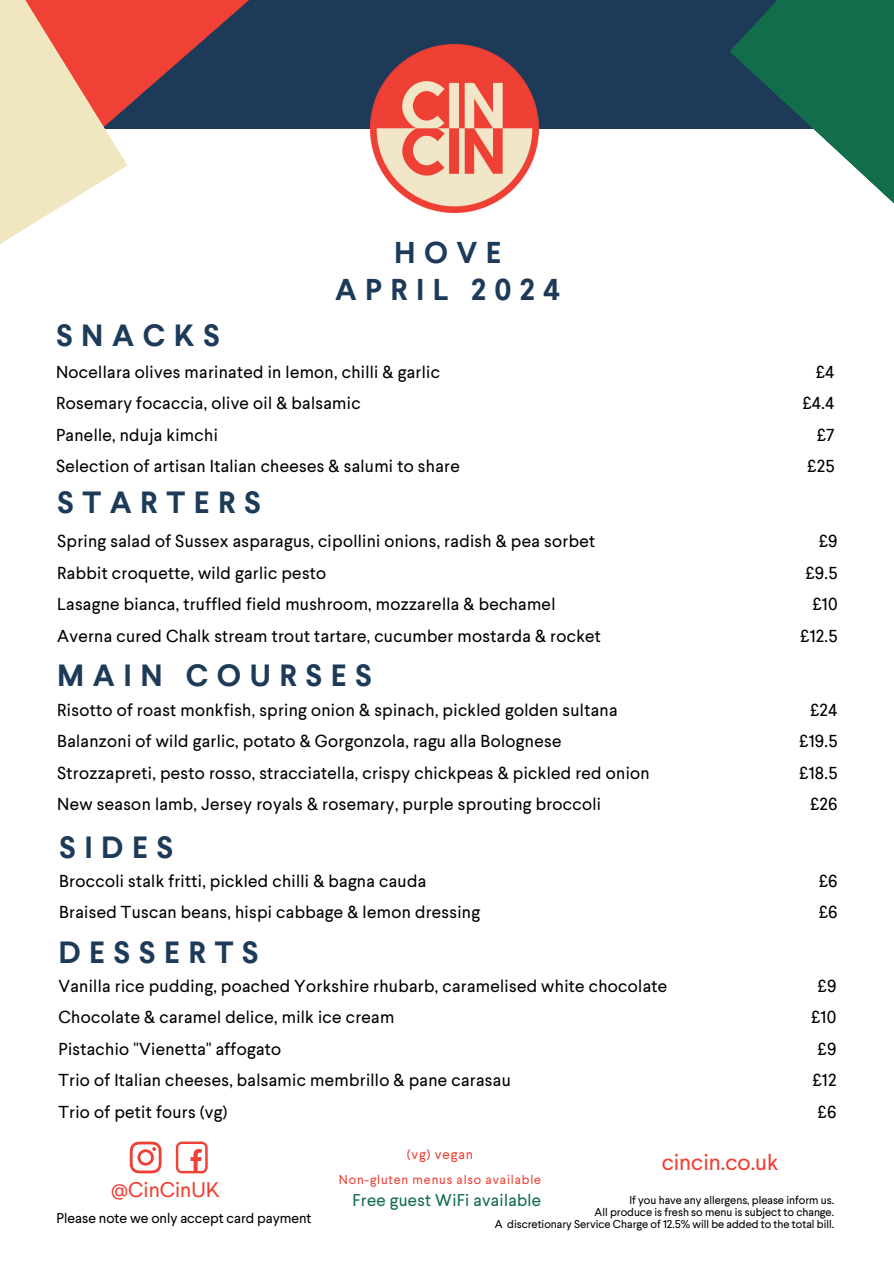
<style>
.page{position:relative;width:894px;height:1264px;background:#fff}
.page>*{position:absolute;margin:0;border:0;box-sizing:border-box;transform-origin:0 0}
.t1{font:700 30.6px "Larsseit";letter-spacing:.28em;color:#1d3b58}
.t2{font:700 30px/37.2px "Larsseit";letter-spacing:.28em;color:#1d3b58;text-align:center}
.t3{font:22.65px "Larsseit";color:#ef4135}
.t4{font:21px "Larsseit";color:#ef4135}
.t5{font:17.25px/31.5px "Larsseit";letter-spacing:.02em;color:#000}
.t6{font:16.95px "Larsseit";letter-spacing:.02em;color:#116d4a}
.t7{font:14.1px "Larsseit";color:#000}
.t8{font:13.5px "Larsseit";letter-spacing:.065em;color:#ef4135}
.t9{font:12.75px "Larsseit";letter-spacing:.065em;color:#ef4135}
.t10{font:11.25px "Larsseit";color:#000}
</style>
<div class="page">
<div style="left:0;top:0;width:893px;height:128px;background:#1d3b58"></div>
<svg style="left:128px;top:0;width:340px;height:129px"></svg>
<svg style="left:0;top:0;width:128px;height:244px;fill:#f0e6c0"></svg>
<svg style="left:729px;top:0;width:164px;height:203px;fill:#116d4a"></svg>
<img style="left:370px;top:45px;width:168px;height:168px">
<svg style="left:130px;top:1141px;width:31px;height:32px"></svg>
<svg style="left:176px;top:1141px;width:31px;height:32px"></svg>
<h3 class="t1" style="left:56px;top:316px;width:165px">SNACKS</h3>
<h1 class="t2" style="left:335px;top:233px;width:227px">HOVE<br>APRIL 2024</h1>
<h3 class="t5" style="left:56px;top:355px;width:405px">Nocellara olives marinated in lemon, chilli &amp; garlic Rosemary focaccia, olive oil &amp; balsamic<br>Panelle, nduja kimchi<br>Selection of artisan Italian cheeses &amp; salumi to share</h3>
<h3 class="t5" style="left:802px;top:355px;width:33px;text-align:right">£4 £4.4 £7 £25</h3>
<p class="t1" style="left:57px;top:482px;width:205px">STARTERS</p>
<h1 class="t5" style="left:57px;top:524px;width:545px">Spring salad of Sussex asparagus, cipollini onions, radish &amp; pea sorbet Rabbit croquette, wild garlic pesto<br>Lasagne bianca, truffled field mushroom, mozzarella &amp; bechamel Averna cured Chalk stream trout tartare, cucumber mostarda &amp; rocket</h1>
<h3 class="t5" style="left:800px;top:524px;width:38px;text-align:right">£9 £9.5 £10 £12.5</h3>
<h2 class="t1" style="left:57px;top:656px;width:316px">MAIN COURSES</h2>
<h2 class="t5" style="left:57px;top:693px;width:593px">Risotto of roast monkfish, spring onion &amp; spinach, pickled golden sultana Balanzoni of wild garlic, potato &amp; Gorgonzola, ragu alla Bolognese Strozzapreti, pesto rosso, stracciatella, crispy chickpeas &amp; pickled red onion New season lamb, Jersey royals &amp; rosemary, purple sprouting broccoli</h2>
<h4 class="t5" style="left:799px;top:693px;width:39px;text-align:right">£24 £19.5 £18.5 £26</h4>
<h3 class="t1" style="left:59px;top:828px;width:116px">SIDES</h3>
<p class="t5" style="left:59px;top:864px;width:422px">Broccoli stalk fritti, pickled chilli &amp; bagna cauda<br>Braised Tuscan beans, hispi cabbage &amp; lemon dressing</p>
<p class="t5" style="left:818px;top:864px;width:20px">£6 £6</p>
<h4 class="t1" style="left:58px;top:932px;width:202px">DESSERTS</h4>
<h3 class="t5" style="left:58px;top:969px;width:610px">Vanilla rice pudding, poached Yorkshire rhubarb, caramelised white chocolate Chocolate &amp; caramel delice, milk ice cream<br>Pistachio "Vienetta" affogato<br>Trio of Italian cheeses, balsamic membrillo &amp; pane carasau<br>Trio of petit fours (vg)</h3>
<p class="t5" style="left:811px;top:969px;width:26px;text-align:center">£9 £10 £9 £12 £6</p>
<h1 class="t4" style="left:111px;top:1176px;width:110px">@CinCinUK</h1>
<h3 class="t7" style="left:57px;top:1209px;width:256px">Please note we only accept card payment</h3>
<h1 class="t8" style="left:407px;top:1145px;width:68px">(vg) vegan</h1>
<h3 class="t9" style="left:339px;top:1171px;width:203px">Non-gluten menus also available</h3>
<h3 class="t3" style="left:661px;top:1147px;width:118px">cincin.co.uk</h3>
<h1 class="t6" style="left:352px;top:1188px;width:190px">Free guest WiFi available</h1>
<h3 class="t10" style="left:629px;top:1192px;width:206px">If you have any allergens, please inform us.</h3>
<h1 class="t10" style="left:594px;top:1204px;width:241px">All produce is fresh so menu is subject to change.</h1>
<h3 class="t10" style="left:494px;top:1217px;width:340px">A discretionary Service Charge of 12.5% will be added to the total bill.</h3>
</div>
